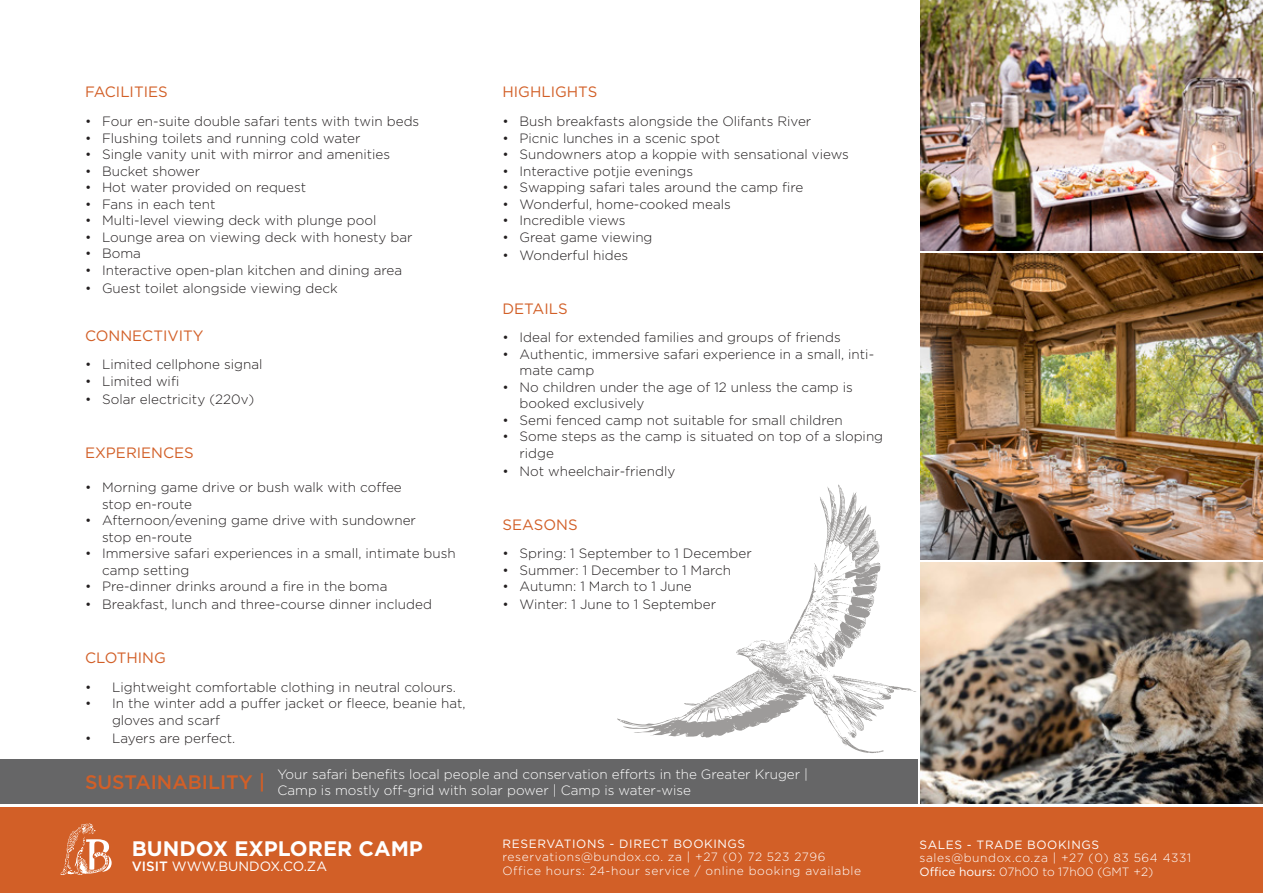
<style>
.page{position:relative;width:1263px;height:893px;background:#fff}
.page>*{position:absolute;margin:0;border:0;box-sizing:border-box;transform-origin:0 0}
.t1{font:700 21px "Gotham HTF";color:#fff}
.t2{font:500 19.5px "Gotham HTF";color:#d25f27}
.t3{font:15px "Gotham HTF";color:#d25f27}
.t4{font:300 13.5px/16.5px "Gotham HTF";color:#231f20}
.t5{font:300 13.5px/16.5px "Gotham HTF";color:#fff}
.t6{font:13.5px "Gotham HTF";color:#fff}
.t7{font:300 12px "Gotham HTF";letter-spacing:.05em;color:#fff}
.t8{font:12px "Gotham HTF";letter-spacing:.05em;color:#fff}
.t9{font:300 12px "Gotham HTF";color:#fff}
.s1{font-size:19.8px}
.s2{font-weight:500}
.s3{font-weight:400}
</style>
<div class="page">
<div style="left:0;top:808px;width:1263px;height:85px;background:#d25f27"></div>
<img style="left:921px;top:0;width:342px;height:251px">
<img style="left:921px;top:254px;width:342px;height:306px">
<img style="left:921px;top:562px;width:342px;height:242px">
<div style="left:0;top:759px;width:918px;height:45px;background:#666667"></div>
<svg style="left:617px;top:485px;width:299px;height:268px"></svg>
<svg style="left:61px;top:823px;width:51px;height:52px"></svg>
<p class="t3" style="left:85px;top:84px;width:84px">FACILITIES</p>
<p class="t4" style="left:85px;top:113px;width:336px">• Four en-suite double safari tents with twin beds</p>
<p class="t4" style="left:85px;top:129px;width:277px">• Flushing toilets and running cold water</p>
<p class="t4" style="left:85px;top:146px;width:307px">• Single vanity unit with mirror and amenities</p>
<p class="t4" style="left:85px;top:162px;width:117px">• Bucket shower</p>
<p class="t4" style="left:85px;top:179px;width:223px">• Hot water provided on request</p>
<p class="t4" style="left:85px;top:195px;width:132px">• Fans in each tent</p>
<p class="t4" style="left:85px;top:212px;width:293px">• Multi-level viewing deck with plunge pool</p>
<p class="t4" style="left:85px;top:228px;width:329px">• Lounge area on viewing deck with honesty bar</p>
<p class="t4" style="left:85px;top:245px;width:57px">• Boma</p>
<p class="t4" style="left:85px;top:261px;width:319px">• Interactive open-plan kitchen and dining area</p>
<p class="t4" style="left:85px;top:279px;width:254px">• Guest toilet alongside viewing deck</p>
<p class="t3" style="left:85px;top:327px;width:120px">CONNECTIVITY</p>
<p class="t4" style="left:85px;top:356px;width:179px">• Limited cellphone signal</p>
<p class="t4" style="left:85px;top:372px;width:96px">• Limited wifi</p>
<p class="t4" style="left:85px;top:390px;width:171px">• Solar electricity (220v)</p>
<p class="t3" style="left:85px;top:444px;width:110px">EXPERIENCES</p>
<p class="t4" style="left:102px;top:479px;width:301px;text-indent:-17px">• Morning game drive or bush walk with coffee stop en-route</p>
<p class="t4" style="left:102px;top:512px;width:315px;text-indent:-17px">• Afternoon/evening game drive with sundowner stop en-route</p>
<p class="t4" style="left:102px;top:545px;width:355px;text-indent:-17px">• Immersive safari experiences in a small, intimate bush camp setting</p>
<p class="t4" style="left:85px;top:578px;width:304px">• Pre-dinner drinks around a fire in the boma</p>
<p class="t4" style="left:85px;top:596px;width:348px">• Breakfast, lunch and three-course dinner included</p>
<p class="t3" style="left:85px;top:649px;width:82px">CLOTHING</p>
<p class="t4" style="left:85px;top:678px;width:372px">• Lightweight comfortable clothing in neutral colours.</p>
<p class="t4" style="left:112px;top:695px;width:355px;text-indent:-27px">• In the winter add a puffer jacket or fleece, beanie hat, gloves and scarf</p>
<p class="t4" style="left:85px;top:729px;width:152px">• Layers are perfect.</p>
<p class="t3" style="left:502px;top:84px;width:96px">HIGHLIGHTS</p>
<p class="t4" style="left:502px;top:113px;width:310px">• Bush breakfasts alongside the Olifants River</p>
<p class="t4" style="left:502px;top:129px;width:219px">• Picnic lunches in a scenic spot</p>
<p class="t4" style="left:502px;top:146px;width:348px">• Sundowners atop a koppie with sensational views</p>
<p class="t4" style="left:502px;top:162px;width:192px">• Interactive potjie evenings</p>
<p class="t4" style="left:502px;top:179px;width:302px">• Swapping safari tales around the camp fire</p>
<p class="t4" style="left:502px;top:195px;width:230px">• Wonderful, home-cooked meals</p>
<p class="t4" style="left:502px;top:212px;width:125px">• Incredible views</p>
<p class="t4" style="left:502px;top:228px;width:152px">• Great game viewing</p>
<p class="t4" style="left:502px;top:246px;width:127px">• Wonderful hides</p>
<p class="t3" style="left:502px;top:300px;width:67px">DETAILS</p>
<p class="t4" style="left:502px;top:329px;width:340px">• Ideal for extended families and groups of friends</p>
<p class="t4" style="left:519px;top:345px;width:356px;text-indent:-17px">• Authentic, immersive safari experience in a small, inti&shy;mate camp</p>
<p class="t4" style="left:519px;top:378px;width:335px;text-indent:-17px">• No children under the age of 12 unless the camp is booked exclusively</p>
<p class="t4" style="left:502px;top:411px;width:342px">• Semi fenced camp not suitable for small children</p>
<p class="t4" style="left:519px;top:428px;width:365px;text-indent:-17px">• Some steps as the camp is situated on top of a sloping ridge</p>
<p class="t4" style="left:502px;top:462px;width:174px">• Not wheelchair-friendly</p>
<p class="t3" style="left:502px;top:516px;width:77px">SEASONS</p>
<p class="t4" style="left:502px;top:545px;width:251px">• Spring: 1 September to 1 December</p>
<p class="t4" style="left:502px;top:561px;width:230px">• Summer: 1 December to 1 March</p>
<p class="t4" style="left:502px;top:578px;width:191px">• Autumn: 1 March to 1 June</p>
<p class="t4" style="left:502px;top:596px;width:215px">• Winter: 1 June to 1 September</p>
<p class="t2" style="left:85px;top:771px;width:182px">SUSTAINABILITY <span class="s1">|</span></p>
<p class="t5" style="left:277px;top:765px;width:532px">Your safari benefits local people and conservation efforts in the Greater Kruger |<br>Camp is mostly off-grid with solar power | Camp is water-wise</p>
<p class="t1" style="left:132px;top:836px;width:293px">BUNDOX EXPLORER CAMP</p>
<p class="t6" style="left:132px;top:859px;width:197px"><span class="s2">VISIT</span> WWW.BUNDOX.CO.ZA</p>
<p class="t8" style="left:502px;top:837px;width:244px">RESERVATIONS - DIRECT BOOKINGS</p>
<p class="t7" style="left:502px;top:850px;width:324px">reservations@bundox.co. za | +27 (0) 72 523 2796</p>
<p class="t7" style="left:502px;top:864px;width:360px">Office hours: 24-hour service / online booking available</p>
<p class="t8" style="left:919px;top:838px;width:181px">SALES - TRADE BOOKINGS</p>
<p class="t7" style="left:919px;top:851px;width:273px">sales@bundox.co.za | +27 (0) 83 564 4331</p>
<p class="t9" style="left:919px;top:865px;width:235px"><span class="s3">Office hours:</span> 07h00 to 17h00 (GMT +2)</p>
</div>
